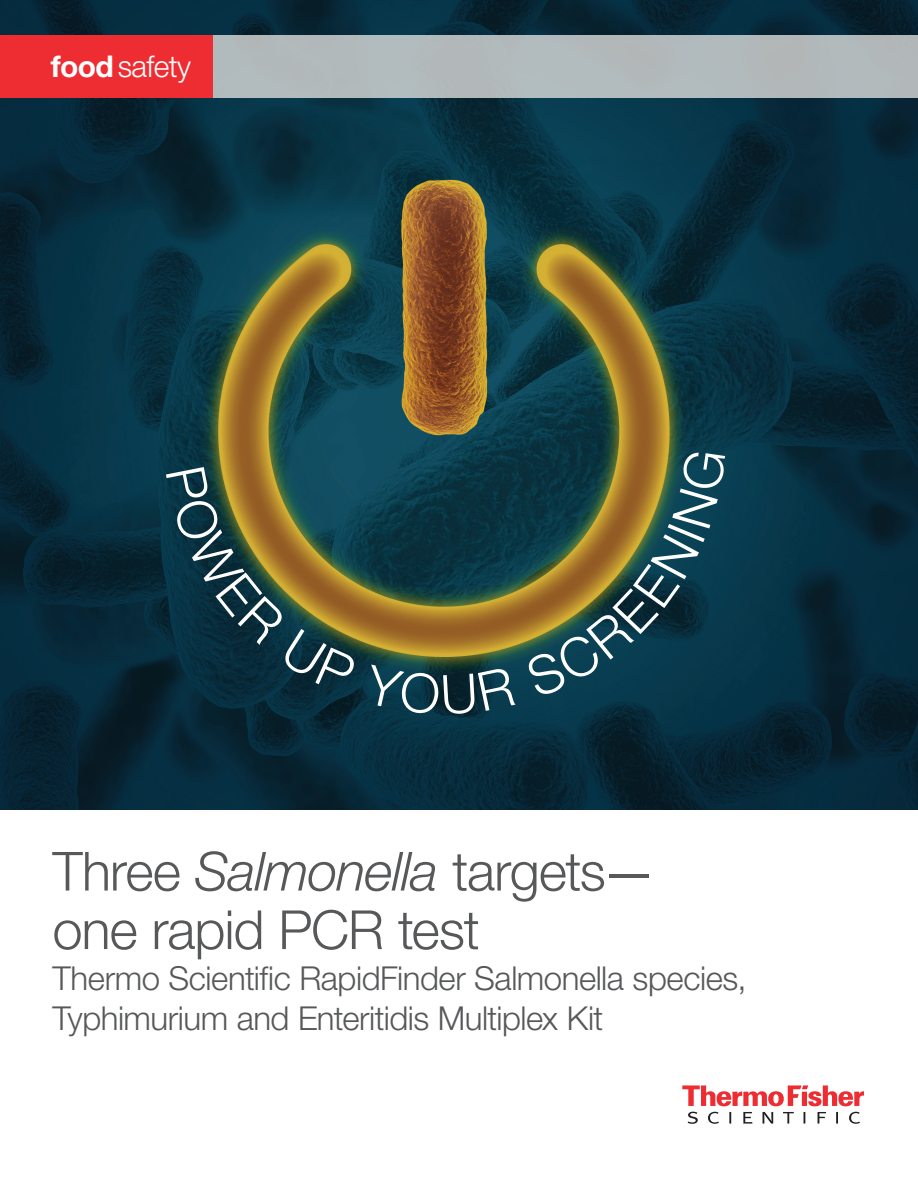
<style>
.page{position:relative;width:918px;height:1188px;background:#fff}
.page>*{position:absolute;margin:0;border:0;box-sizing:border-box;transform-origin:0 0}
.Subhead_Main{font:300 54px/58.5px "Helvetica Neue LT Std";letter-spacing:-.02em;color:#57585a}
.Subhead_Main-2{font:300 33px/40.5px "Helvetica Neue LT Std";letter-spacing:-.015em;color:#57585a}
.Focus_Block_Text{font:300 30px "Helvetica Neue LT Std";letter-spacing:-.02em;color:#fff}
.s1{font-weight:700}
.s2{font-style:italic}
</style>
<div class="page">
<img style="left:0;top:0;width:918px;height:810px">
<div style="left:206px;top:35px;width:712px;height:63px;background:#b2babc"></div>
<div style="left:0;top:35px;width:213px;height:63px;background:#ee2d33"></div>
<svg style="left:682px;top:1085px;width:182px;height:21px"></svg>
<svg style="left:688px;top:1112px;width:172px;height:12px"></svg>
<svg style="left:166px;top:467px;width:191px;height:227px"></svg>
<svg style="left:363px;top:665px;width:153px;height:50px"></svg>
<svg style="left:524px;top:450px;width:202px;height:248px"></svg>
<p class="Focus_Block_Text" style="left:51px;top:48px;width:142px"><span class="s1">food</span> safety</p>
<p class="Subhead_Main" style="left:52px;top:841px;width:605px">Three <span class="s2">Salmonella</span> targets— one rapid PCR test</p>
<p class="Subhead_Main-2" style="left:52px;top:957px;width:696px">Thermo Scientific RapidFinder Salmonella species,<br>Typhimurium and Enteritidis Multiplex Kit</p>
</div>
